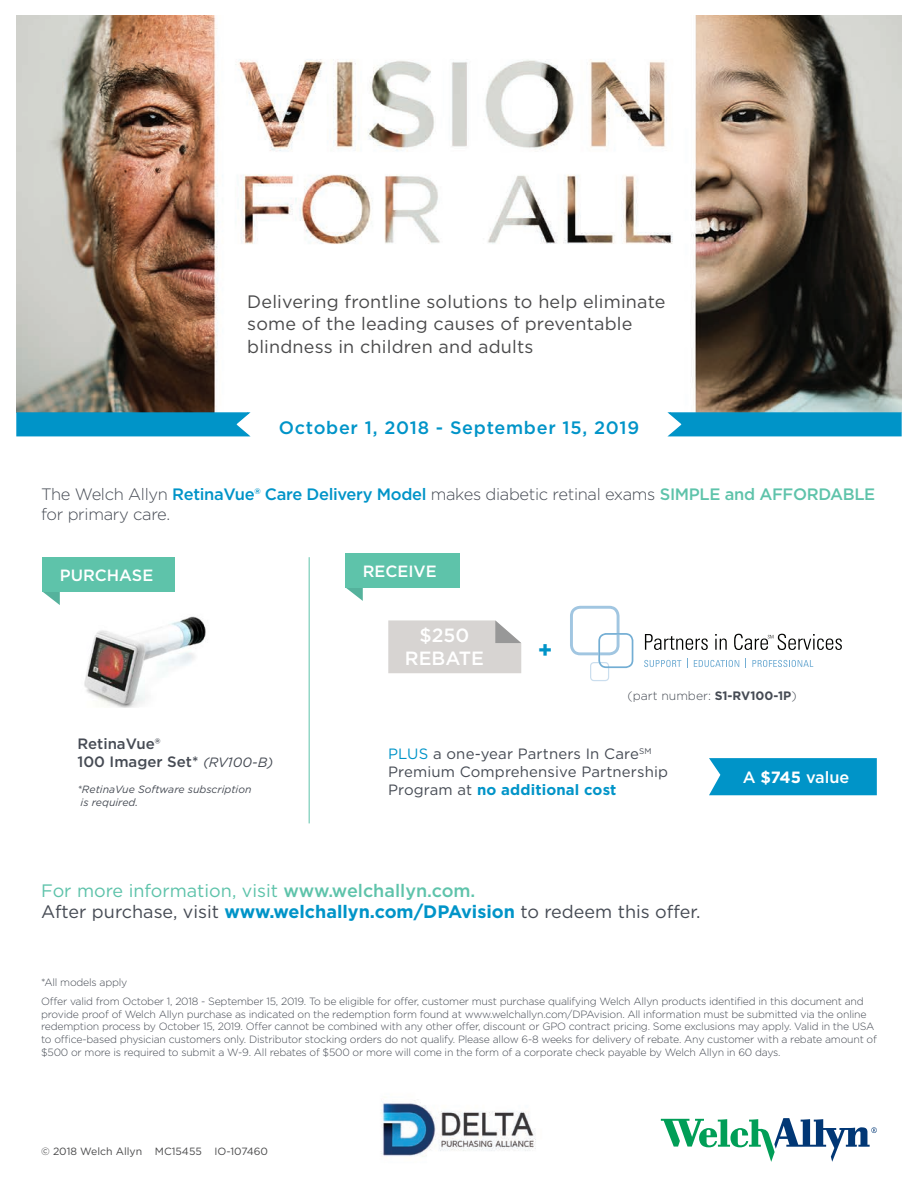
<style>
.page{position:relative;width:918px;height:1188px;background:#fff}
.page>*{position:absolute;margin:0;border:0;box-sizing:border-box;transform-origin:0 0}
.t1{font:700 23.1px "Gotham";color:#0094c8}
.t2{font:500 19.2px/23px "Gotham";color:#fff;text-align:center}
.t3{font:18px/22.5px "Gotham";letter-spacing:.01em;color:#4a4a4b}
.t4{font:18px "Gotham";color:#464b54}
.t5{font:18px "Gotham";color:#5ec3aa}
.t6{font:500 18px "Gotham";letter-spacing:.04em;color:#0094c8}
.t7{font:300 16.5px/19.8px "Gotham";letter-spacing:-.02em;color:#464b54}
.t8{font:500 16.35px "Gotham";color:#fff}
.t9{font:15px/18px "Gotham";letter-spacing:.01em;color:#464b54}
.t10{font:500 15px/18px "Gotham";color:#464b54}
.t11{font:300 12.15px "Gotham";color:#464b54}
.t12{font:300 10.5px/12.6px "Gotham";letter-spacing:-.02em;color:#464b54}
.t13{font:italic 10.5px/12.6px "Gotham";color:#464b54}
.t14{font:10.5px "Gotham";color:#4a4a4b}
.s1{font-weight:500;color:#0094c8}
.s2{font-weight:500;color:#5ec3aa}
.s3{font-weight:700}
.s4{font-weight:400;font-style:italic;font-size:13.5px}
.s5{color:#0094c8}
.s6{font-weight:700;color:#0094c8}
.s7{font-weight:500}
</style>
<div class="page">
<img style="left:381px;top:1100px;width:155px;height:57px">
<img style="left:16px;top:15px;width:886px;height:397px">
<svg style="left:16px;top:412px;width:235px;height:25px;background:#0f99c9"></svg>
<svg style="left:667px;top:412px;width:235px;height:25px;background:#109aca"></svg>
<svg style="left:661px;top:1118px;width:216px;height:44px"></svg>
<svg style="left:42px;top:591px;width:18px;height:14px"></svg>
<svg style="left:345px;top:587px;width:18px;height:14px"></svg>
<div style="left:42px;top:557px;width:132px;height:34px;background:#5ec3aa"></div>
<div style="left:345px;top:553px;width:115px;height:34px;background:#5ec3aa"></div>
<img style="left:84px;top:616px;width:122px;height:91px">
<svg style="left:388px;top:620px;width:133px;height:53px;background:#d6d3d1"></svg>
<svg style="left:570px;top:606px;width:63px;height:75px"></svg>
<svg style="left:645px;top:634px;width:63px;height:16px"></svg>
<svg style="left:715px;top:634px;width:12px;height:16px"></svg>
<svg style="left:644px;top:660px;width:37px;height:7px"></svg>
<svg style="left:694px;top:660px;width:45px;height:7px"></svg>
<svg style="left:752px;top:659px;width:61px;height:8px"></svg>
<svg style="left:734px;top:634px;width:108px;height:16px"></svg>
<svg style="left:709px;top:758px;width:168px;height:37px;background:#0998ca"></svg>
<hr style="left:309px;top:557px;width:1px;height:266px;background:#5ec3aa">
<p class="t3" style="left:247px;top:290px;width:420px">Delivering frontline solutions to help eliminate some of the leading causes of preventable blindness in children and adults</p>
<p class="t6" style="left:279px;top:416px;width:362px">October 1, 2018 - September 15, 2019</p>
<p class="t7" style="left:41px;top:484px;width:836px">The Welch Allyn <span class="s1">RetinaVue® Care Delivery Model</span> makes diabetic retinal exams <span class="s2">SIMPLE and AFFORDABLE </span>for primary care.</p>
<p class="t8" style="left:60px;top:564px;width:95px">PURCHASE</p>
<p class="t8" style="left:363px;top:560px;width:75px">RECEIVE</p>
<p class="t2" style="left:405px;top:623px;width:81px">$250<br>REBATE</p>
<p class="t1" style="left:538px;top:634px;width:16px">+</p>
<p class="t11" style="left:628px;top:688px;width:171px">(part number: <span class="s3">S1-RV100-1P</span>)</p>
<p class="t10" style="left:77px;top:735px;width:197px">RetinaVue®<br>100 Imager Set* <span class="s4">(RV100-B)</span></p>
<p class="t13" style="left:77px;top:783px;width:176px">*RetinaVue Software subscription is required.</p>
<p class="t9" style="left:388px;top:745px;width:281px"><span class="s5">PLUS</span> a one-year Partners In Care<sup>SM<br></sup>Premium Comprehensive Partnership<br>Program at <span class="s6">no additional cost</span></p>
<p class="t5" style="left:41px;top:879px;width:436px">For more information, visit <span class="s7">www.welchallyn.com.</span></p>
<p class="t4" style="left:41px;top:901px;width:661px">After purchase, visit <span class="s6">www.welchallyn.com/DPAvision</span> to redeem this offer.</p>
<p class="t8" style="left:743px;top:767px;width:108px">A <span class="s3">$745</span> value</p>
<p class="t12" style="left:41px;top:976px;width:88px">*All models apply</p>
<p class="t12" style="left:41px;top:995px;width:837px">Offer valid from October 1, 2018 - September 15, 2019. To be eligible for offer, customer must purchase qualifying Welch Allyn products identified in this document and provide proof of Welch Allyn purchase as indicated on the redemption form found at www.welchallyn.com/DPAvision. All information must be submitted via the online redemption process by October 15, 2019. Offer cannot be combined with any other offer, discount or GPO contract pricing. Some exclusions may apply. Valid in the USA to office-based physician customers only. Distributor stocking orders do not qualify. Please allow 6-8 weeks for delivery of rebate. Any customer with a rebate amount of $500 or more is required to submit a W-9. All rebates of $500 or more will come in the form of a corporate check payable by Welch Allyn in 60 days.</p>
<p class="t14" style="left:41px;top:1144px;width:228px">© 2018 Welch Allyn MC15455 IO-107460</p>
</div>
